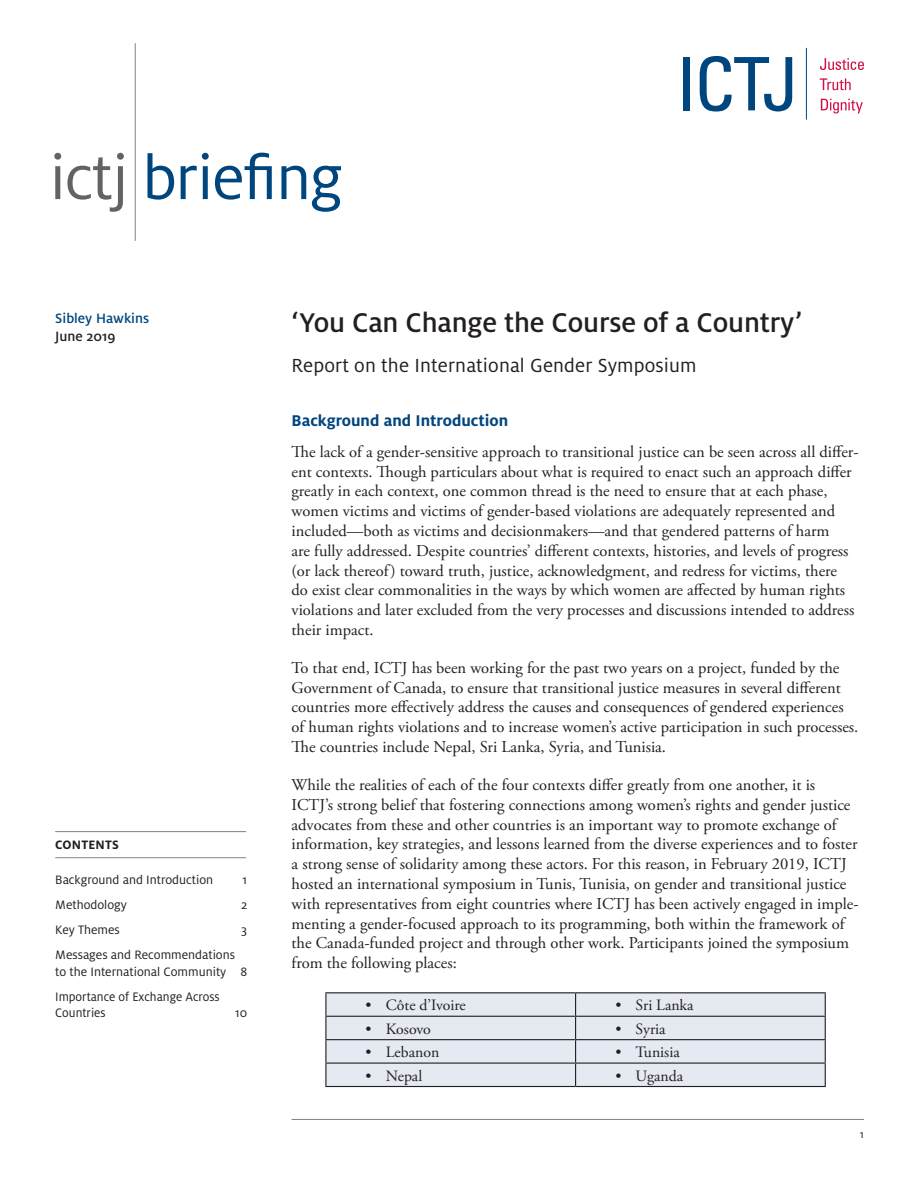
<style>
.page{position:relative;width:918px;height:1188px;background:#fff}
.page>*{position:absolute;margin:0;border:0;box-sizing:border-box;transform-origin:0 0}
.t1{font:67.5px "Milo OT";letter-spacing:-.02em;color:#00467e}
.Cover_-_Main_Title{font:500 30px "Milo OT";letter-spacing:-.005em;color:#231f20}
.t2{font:21px "Milo OT";letter-spacing:.005em;color:#231f20}
.Text_-_Subhead_L1{font:700 17.25px "Milo OT";color:#00467e}
.Text_-_Body{font:16.5px/19.8px "Adobe Garamond Pro";color:#231f20}
.Text_-_Body-2{font:15.75px "Adobe Garamond Pro";color:#231f20}
.Cover_-_Author_s_Nam{font:500 15px "Milo OT";color:#00467e}
.Cover_-_Author_s_Nam-2{font:500 15px "Milo OT";color:#231f20}
.TOC_-_Body{font:13.65px/16.5px "Milo OT";color:#231f20;scale:.96 1}
.TOC_-_Body-2{font:13.5px/16.5px "Milo OT";color:#231f20}
.TOC_-_Header{font:700 13.5px "Milo OT";letter-spacing:.015em;color:#231f20}
.t3{font:12px "Milo OT";color:#231f20}
.s1{color:#636366}
</style>
<div class="page">
<div style="left:683px;top:57px;width:7px;height:53px;background:#00467e"></div>
<svg style="left:700px;top:56px;width:92px;height:55px"></svg>
<hr style="left:806px;top:48px;width:1px;height:72px;background:#00467e">
<svg style="left:820px;top:58px;width:44px;height:12px"></svg>
<svg style="left:820px;top:78px;width:31px;height:12px"></svg>
<svg style="left:821px;top:99px;width:42px;height:15px"></svg>
<hr style="left:135px;top:43px;width:1px;height:198px;background:#808285">
<hr style="left:292px;top:1119px;width:572px;height:1px;background:#808285">
<div style="left:326px;top:993px;width:499px;height:93px;background:#e5e9f2"></div>
<hr style="left:325px;top:992px;width:251px;height:1px;background:#231f20">
<hr style="left:576px;top:992px;width:250px;height:1px;background:#231f20">
<hr style="left:325px;top:1016px;width:251px;height:1px;background:#231f20">
<hr style="left:576px;top:1016px;width:250px;height:1px;background:#231f20">
<hr style="left:325px;top:1039px;width:251px;height:1px;background:#231f20">
<hr style="left:576px;top:1039px;width:250px;height:1px;background:#231f20">
<hr style="left:325px;top:1063px;width:251px;height:1px;background:#231f20">
<svg style="left:325px;top:993px;width:1px;height:93px"></svg>
<hr style="left:576px;top:1063px;width:250px;height:1px;background:#231f20">
<svg style="left:575px;top:993px;width:1px;height:93px"></svg>
<svg style="left:825px;top:993px;width:1px;height:93px"></svg>
<hr style="left:325px;top:1086px;width:251px;height:1px;background:#231f20">
<hr style="left:576px;top:1086px;width:250px;height:1px;background:#231f20">
<hr style="left:55px;top:831px;width:191px;height:1px;background:#808285">
<hr style="left:55px;top:857px;width:191px;height:1px;background:#808285">
<p class="t1" style="left:50px;top:141px;width:295px"><span class="s1">ictj</span> briefing</p>
<p class="Cover_-_Author_s_Nam" style="left:55px;top:310px;width:95px">Sibley Hawkins</p>
<p class="Cover_-_Author_s_Nam-2" style="left:55px;top:328px;width:62px">June 2019</p>
<p class="TOC_-_Header" style="left:55px;top:837px;width:65px">CONTENTS</p>
<p class="TOC_-_Body-2" style="left:55px;top:871px;width:159px">Background and Introduction</p>
<p class="TOC_-_Body-2" style="left:243px;top:871px;width:6px">1</p>
<p class="TOC_-_Body-2" style="left:55px;top:897px;width:73px">Methodology</p>
<p class="TOC_-_Body-2" style="left:241px;top:897px;width:8px">2</p>
<p class="TOC_-_Body-2" style="left:55px;top:922px;width:66px">Key Themes</p>
<p class="TOC_-_Body-2" style="left:241px;top:922px;width:7px">3</p>
<p class="TOC_-_Body-2" style="left:55px;top:947px;width:193px">Messages and Recommendations to the International Community 8</p>
<p class="TOC_-_Body" style="left:55px;top:988px;width:173px">Importance of Exchange Across<br>Countries</p>
<p class="TOC_-_Body" style="left:235px;top:1005px;width:14px">10</p>
<p class="Cover_-_Main_Title" style="left:292px;top:306px;width:512px">‘You Can Change the Course of a Country’</p>
<p class="t2" style="left:292px;top:354px;width:407px">Report on the International Gender Symposium</p>
<p class="Text_-_Subhead_L1" style="left:292px;top:411px;width:218px">Background and Introduction</p>
<p class="Text_-_Body" style="left:292px;top:442px;width:569px">The lack of a gender-sensitive approach to transitional justice can be seen across all differ&shy;ent contexts. Though particulars about what is required to enact such an approach differ greatly in each context, one common thread is the need to ensure that at each phase, women victims and victims of gender-based violations are adequately represented and included—both as victims and decisionmakers—and that gendered patterns of harm<br>are fully addressed. Despite countries’ different contexts, histories, and levels of progress (or lack thereof) toward truth, justice, acknowledgment, and redress for victims, there<br>do exist clear commonalities in the ways by which women are affected by human rights violations and later excluded from the very processes and discussions intended to address their impact.</p>
<p class="Text_-_Body" style="left:292px;top:658px;width:568px">To that end, ICTJ has been working for the past two years on a project, funded by the Government of Canada, to ensure that transitional justice measures in several different countries more effectively address the causes and consequences of gendered experiences of human rights violations and to increase women’s active participation in such processes.<br>The countries include Nepal, Sri Lanka, Syria, and Tunisia.</p>
<p class="Text_-_Body" style="left:292px;top:775px;width:569px">While the realities of each of the four contexts differ greatly from one another, it is ICTJ’s strong belief that fostering connections among women’s rights and gender justice advocates from these and other countries is an important way to promote exchange of information, key strategies, and lessons learned from the diverse experiences and to foster a strong sense of solidarity among these actors. For this reason, in February 2019, ICTJ hosted an international symposium in Tunis, Tunisia, on gender and transitional justice with representatives from eight countries where ICTJ has been actively engaged in imple&shy;menting a gender-focused approach to its programming, both within the framework of the Canada-funded project and through other work. Participants joined the symposium from the following places:</p>
<p class="Text_-_Body-2" style="left:366px;top:996px;width:102px">• Côte d’Ivoire</p>
<p class="Text_-_Body-2" style="left:615px;top:996px;width:80px">• Sri Lanka</p>
<p class="Text_-_Body-2" style="left:366px;top:1019px;width:67px">• Kosovo</p>
<p class="Text_-_Body-2" style="left:615px;top:1019px;width:52px">• Syria</p>
<p class="Text_-_Body-2" style="left:366px;top:1043px;width:75px">• Lebanon</p>
<p class="Text_-_Body-2" style="left:615px;top:1043px;width:66px">• Tunisia</p>
<p class="Text_-_Body-2" style="left:366px;top:1066px;width:58px">• Nepal</p>
<p class="Text_-_Body-2" style="left:615px;top:1066px;width:69px">• Uganda</p>
<p class="t3" style="left:860px;top:1128px;width:6px">1</p>
</div>
